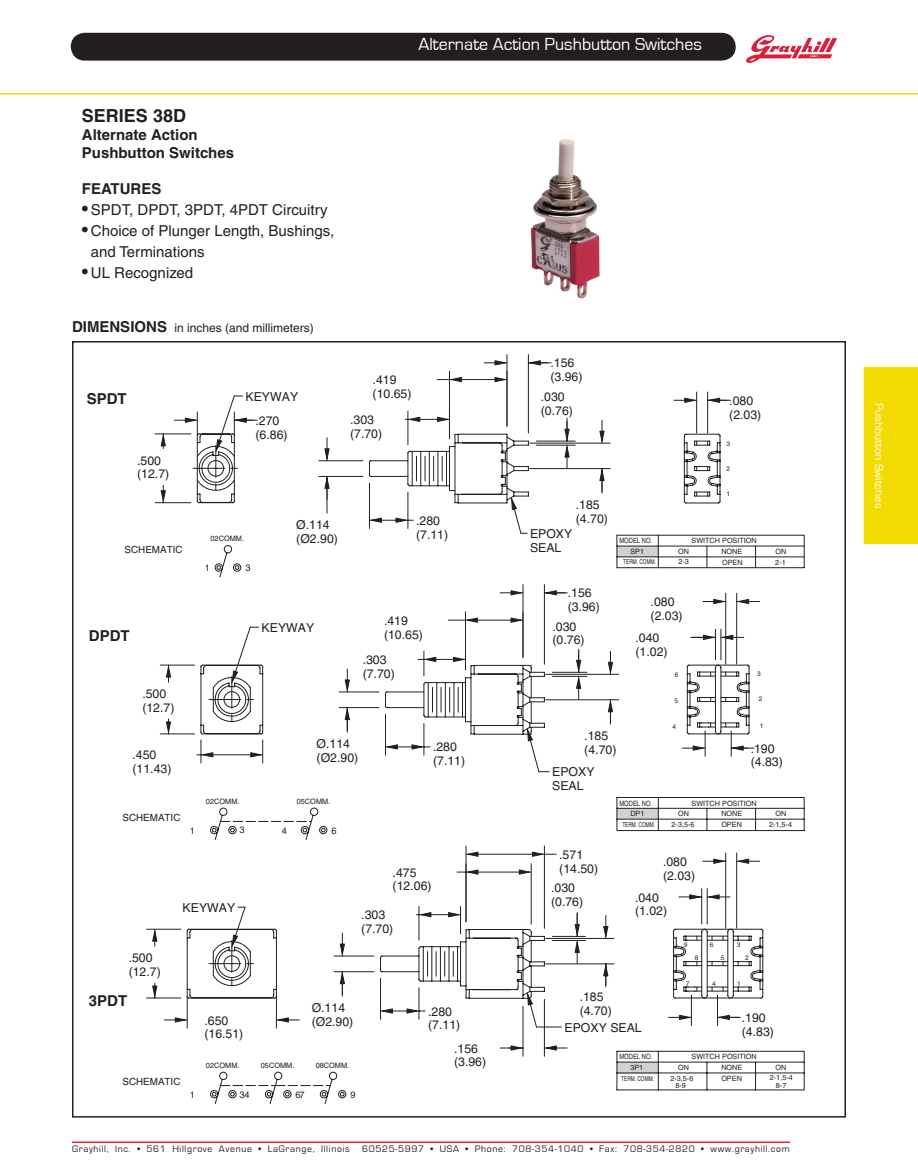
<style>
.page{position:relative;width:918px;height:1175px;background:#fff}
.page>*{position:absolute;margin:0;border:0;box-sizing:border-box;transform-origin:0 0}
.t1{font:18px "Eurostile";color:#fff}
.t2{font:700 18px "Helvetica";color:#231f20}
.t3{font:15px/21px "Helvetica";color:#231f20}
.t4{font:700 15px/18px "Helvetica";color:#231f20}
.t5{font:12.3px/13.8px "Helvetica";color:#231f20}
.t6{font:12px "Helvetica";color:#231f20}
.t7{font:12px "Eurostile";color:#fff}
.t8{font:9.9px "Helvetica";color:#231f20}
.t9{font:9.75px "Eurostile";letter-spacing:.07em;color:#231f20}
.t10{font:9.3px "Helvetica";color:#231f20}
.t11{font:7.35px/11.1px "Helvetica";color:#231f20;text-align:center}
.t12{font:7.35px "Helvetica";color:#231f20;scale:.8 1}
.t13{font:6.75px "Helvetica";color:#231f20;scale:.71 1}
.t14{font:6.6px "Helvetica";color:#231f20}
.s1{font-size:18px}
.s2{font-weight:700;font-size:15px}
</style>
<div class="page">
<div style="left:72px;top:34px;width:663px;height:26px;background:#231f20;border-radius:13px"></div>
<div style="left:71px;top:33px;width:665px;height:28px;border:2px solid #231f20;border-radius:13px"></div>
<div style="left:864px;top:367px;width:54px;height:176px;background:#f3da01"></div>
<hr style="left:72px;top:1141px;width:718px;height:2px;background:#ed1a33">
<hr style="left:0;top:93px;width:918px;height:1px;background:#f3da01">
<svg style="left:746px;top:35px;width:91px;height:28px"></svg>
<svg style="left:210px;top:929px;width:594px;height:169px"></svg>
<svg style="left:212px;top:1071px;width:134px;height:32px"></svg>
<svg style="left:155px;top:354px;width:599px;height:239px"></svg>
<svg style="left:159px;top:593px;width:350px;height:171px"></svg>
<svg style="left:146px;top:807px;width:363px;height:243px"></svg>
<svg style="left:509px;top:546px;width:247px;height:510px"></svg>
<img style="left:530px;top:139px;width:70px;height:160px">
<h1 class="t1" style="left:418px;top:34px;width:285px">Alternate Action Pushbutton Switches</h1>
<h1 class="t2" style="left:82px;top:105px;width:104px">Series 38D</h1>
<p class="t4" style="left:82px;top:125px;width:154px">Alternate Action<br>Pushbutton Switches</p>
<p class="t4" style="left:82px;top:179px;width:20px">FEATURE</p>
<p class="t4" style="left:151px;top:179px;width:12px">S</p>
<p class="t3" style="left:82px;top:199px;width:247px"><span class="s1">•</span> SPDT, DPDT, 3PDT, 4PDT Circuitry</p>
<p class="t3" style="left:91px;top:220px;width:245px;text-indent:-9px"><span class="s1">•</span> Choice of Plunger Length, Bushings, and Terminations</p>
<p class="t3" style="left:82px;top:262px;width:113px"><span class="s1">•</span> UL Recognized</p>
<p class="t6" style="left:72px;top:321px;width:243px"><span class="s2">DIMENSIONs</span> in inches (and millimeters)</p>
<p class="t4" style="left:87px;top:389px;width:31px">SPDT</p>
<p class="t5" style="left:137px;top:453px;width:34px">.500 (12.7)</p>
<p class="t8" style="left:125px;top:543px;width:59px">SCHEMATIC</p>
<p class="t5" style="left:246px;top:389px;width:54px">KEYWAY</p>
<p class="t5" style="left:256px;top:413px;width:34px">.270 (6.86)</p>
<p class="t5" style="left:373px;top:373px;width:40px">.419 (10.65)</p>
<p class="t5" style="left:350px;top:413px;width:34px">.303 (7.70)</p>
<p class="t11" style="left:211px;top:533px;width:35px">02COMM.</p>
<p class="t10" style="left:205px;top:562px;width:7px">1</p>
<p class="t10" style="left:246px;top:562px;width:7px">3</p>
<p class="t5" style="left:296px;top:518px;width:43px">Ø.114 (Ø2.90)</p>
<p class="t5" style="left:416px;top:513px;width:34px">.280 (7.11)</p>
<p class="t5" style="left:550px;top:356px;width:34px">.156 (3.96)</p>
<p class="t5" style="left:541px;top:389px;width:34px">.030 (0.76)</p>
<p class="t5" style="left:576px;top:498px;width:34px">.185 (4.70)</p>
<p class="t5" style="left:530px;top:526px;width:44px">EPOXY<br>SEAL</p>
<p class="t5" style="left:568px;top:586px;width:34px">.156 (3.96)</p>
<p class="t4" style="left:89px;top:627px;width:32px">DPDT</p>
<p class="t5" style="left:384px;top:613px;width:40px">.419 (10.65)</p>
<p class="t5" style="left:262px;top:620px;width:54px">KEYWAY</p>
<p class="t5" style="left:553px;top:619px;width:34px">.030 (0.76)</p>
<p class="t5" style="left:363px;top:652px;width:34px">.303 (7.70)</p>
<p class="t5" style="left:729px;top:393px;width:34px">.080 (2.03)</p>
<p class="t14" style="left:726px;top:439px;width:5px">3</p>
<p class="t14" style="left:726px;top:465px;width:5px">2</p>
<p class="t12" style="left:619px;top:536px;width:43px">MODEL NO.</p>
<p class="t14" style="left:726px;top:490px;width:5px">1</p>
<p class="t11" style="left:692px;top:535px;width:67px">SWITCH POSITION</p>
<p class="t11" style="left:630px;top:546px;width:15px">SP1</p>
<p class="t11" style="left:678px;top:546px;width:12px">ON</p>
<p class="t11" style="left:721px;top:546px;width:22px">NONE</p>
<p class="t13" style="left:623px;top:558px;width:48px">TERM. COMM.</p>
<p class="t11" style="left:678px;top:556px;width:12px">2-3</p>
<p class="t11" style="left:722px;top:556px;width:22px">OPEN</p>
<p class="t5" style="left:651px;top:595px;width:34px">.080 (2.03)</p>
<p class="t5" style="left:636px;top:630px;width:34px">.040 (1.02)</p>
<p class="t14" style="left:675px;top:671px;width:5px">6</p>
<p class="t14" style="left:757px;top:669px;width:5px">3</p>
<p class="t11" style="left:775px;top:546px;width:12px;text-align:left">ON<br>2-1</p>
<p class="t5" style="left:142px;top:687px;width:34px">.500 (12.7)</p>
<p class="t5" style="left:133px;top:748px;width:40px">.450 (11.43)</p>
<p class="t5" style="left:751px;top:741px;width:34px">.190 (4.83)</p>
<p class="t14" style="left:759px;top:694px;width:5px">2</p>
<p class="t14" style="left:675px;top:697px;width:5px">5</p>
<p class="t14" style="left:760px;top:722px;width:5px">1</p>
<p class="t14" style="left:673px;top:723px;width:5px">4</p>
<p class="t5" style="left:584px;top:729px;width:34px">.185 (4.70)</p>
<p class="t5" style="left:552px;top:765px;width:44px">EPOXY<br>SEAL</p>
<p class="t5" style="left:317px;top:737px;width:43px">Ø.114 (Ø2.90)</p>
<p class="t5" style="left:433px;top:740px;width:34px">.280 (7.11)</p>
<p class="t8" style="left:123px;top:811px;width:59px">SCHEMATIC</p>
<p class="t11" style="left:206px;top:795px;width:35px">02COMM.</p>
<p class="t11" style="left:297px;top:795px;width:35px">05COMM.</p>
<p class="t10" style="left:190px;top:825px;width:7px">1</p>
<p class="t10" style="left:239px;top:824px;width:7px">3</p>
<p class="t10" style="left:282px;top:825px;width:7px">4</p>
<p class="t10" style="left:331px;top:825px;width:7px">6</p>
<p class="t12" style="left:619px;top:798px;width:43px">MODEL NO.</p>
<p class="t11" style="left:692px;top:797px;width:67px">SWITCH POSITION</p>
<p class="t11" style="left:630px;top:808px;width:16px">DP1</p>
<p class="t11" style="left:678px;top:808px;width:12px">ON</p>
<p class="t11" style="left:721px;top:808px;width:22px">NONE</p>
<p class="t13" style="left:622px;top:820px;width:48px">TERM. COMM.</p>
<p class="t11" style="left:672px;top:818px;width:25px">2-3,5-6</p>
<p class="t11" style="left:721px;top:818px;width:22px">OPEN</p>
<p class="t5" style="left:129px;top:951px;width:34px">.500 (12.7)</p>
<p class="t5" style="left:559px;top:847px;width:40px">.571 (14.50)</p>
<p class="t5" style="left:663px;top:854px;width:34px">.080 (2.03)</p>
<p class="t5" style="left:393px;top:865px;width:40px">.475 (12.06)</p>
<p class="t5" style="left:551px;top:880px;width:34px">.030 (0.76)</p>
<p class="t5" style="left:635px;top:890px;width:25px">.040</p>
<p class="t5" style="left:183px;top:900px;width:54px">KEYWAY</p>
<p class="t5" style="left:635px;top:904px;width:34px">(1.02)</p>
<p class="t5" style="left:361px;top:908px;width:34px">.303 (7.70)</p>
<p class="t14" style="left:684px;top:940px;width:5px">9</p>
<p class="t14" style="left:695px;top:953px;width:5px">8</p>
<p class="t14" style="left:686px;top:980px;width:5px">7</p>
<p class="t14" style="left:710px;top:940px;width:5px">6</p>
<p class="t14" style="left:721px;top:953px;width:5px">5</p>
<p class="t14" style="left:712px;top:980px;width:5px">4</p>
<p class="t14" style="left:737px;top:940px;width:5px">3</p>
<p class="t14" style="left:745px;top:954px;width:5px">2</p>
<p class="t14" style="left:737px;top:979px;width:5px">1</p>
<p class="t11" style="left:769px;top:808px;width:25px;line-height:10.4px">ON<br>2-1,5-4</p>
<p class="t4" style="left:89px;top:991px;width:29px">3PDT</p>
<p class="t5" style="left:204px;top:1013px;width:40px">.650 (16.51)</p>
<p class="t5" style="left:312px;top:1001px;width:43px">Ø.114 (Ø2.90)</p>
<p class="t5" style="left:428px;top:1004px;width:34px">.280 (7.11)</p>
<p class="t5" style="left:580px;top:989px;width:34px">.185 (4.70)</p>
<p class="t5" style="left:565px;top:1020px;width:79px">EPOXY SEAL</p>
<p class="t5" style="left:742px;top:1010px;width:34px">.190 (4.83)</p>
<p class="t11" style="left:206px;top:1059px;width:35px">02COMM.</p>
<p class="t11" style="left:261px;top:1059px;width:35px">05COMM.</p>
<p class="t11" style="left:316px;top:1059px;width:35px">08COMM.</p>
<p class="t5" style="left:454px;top:1041px;width:34px">.156 (3.96)</p>
<p class="t12" style="left:619px;top:1052px;width:43px">MODEL NO.</p>
<p class="t11" style="left:692px;top:1051px;width:67px">SWITCH POSITION</p>
<p class="t11" style="left:630px;top:1062px;width:14px">3P1</p>
<p class="t11" style="left:678px;top:1062px;width:12px">ON</p>
<p class="t11" style="left:721px;top:1062px;width:22px">NONE</p>
<p class="t13" style="left:621px;top:1074px;width:48px">TERM. COMM.</p>
<p class="t11" style="left:721px;top:1072px;width:22px">OPEN</p>
<p class="t8" style="left:123px;top:1075px;width:59px">SCHEMATIC</p>
<p class="t11" style="left:670px;top:1074px;width:25px;line-height:7.2px">2-3,5-6<br>8-9</p>
<p class="t10" style="left:239px;top:1089px;width:12px">34</p>
<p class="t10" style="left:296px;top:1089px;width:11px">67</p>
<p class="t10" style="left:190px;top:1089px;width:7px">1</p>
<p class="t10" style="left:350px;top:1089px;width:7px">9</p>
<p class="t11" style="left:770px;top:1062px;width:25px;line-height:9.8px">ON<br>2-1,5-4</p>
<p class="t11" style="left:776px;top:1079px;width:12px">8-7</p>
<p class="t9" style="left:72px;top:1143px;width:279px">Grayhill, Inc. • 561 Hillgrove Avenue • LaGrange, Illinois</p>
<p class="t9" style="left:362px;top:1143px;width:429px">60525-5997 • USA • Phone: 708-354-1040 • Fax: 708-354-2820 • www.grayhill.com</p>
<p class="t7" style="left:886px;top:403px;width:106px;rotate:90deg">Pushbutton Switches</p>
</div>
